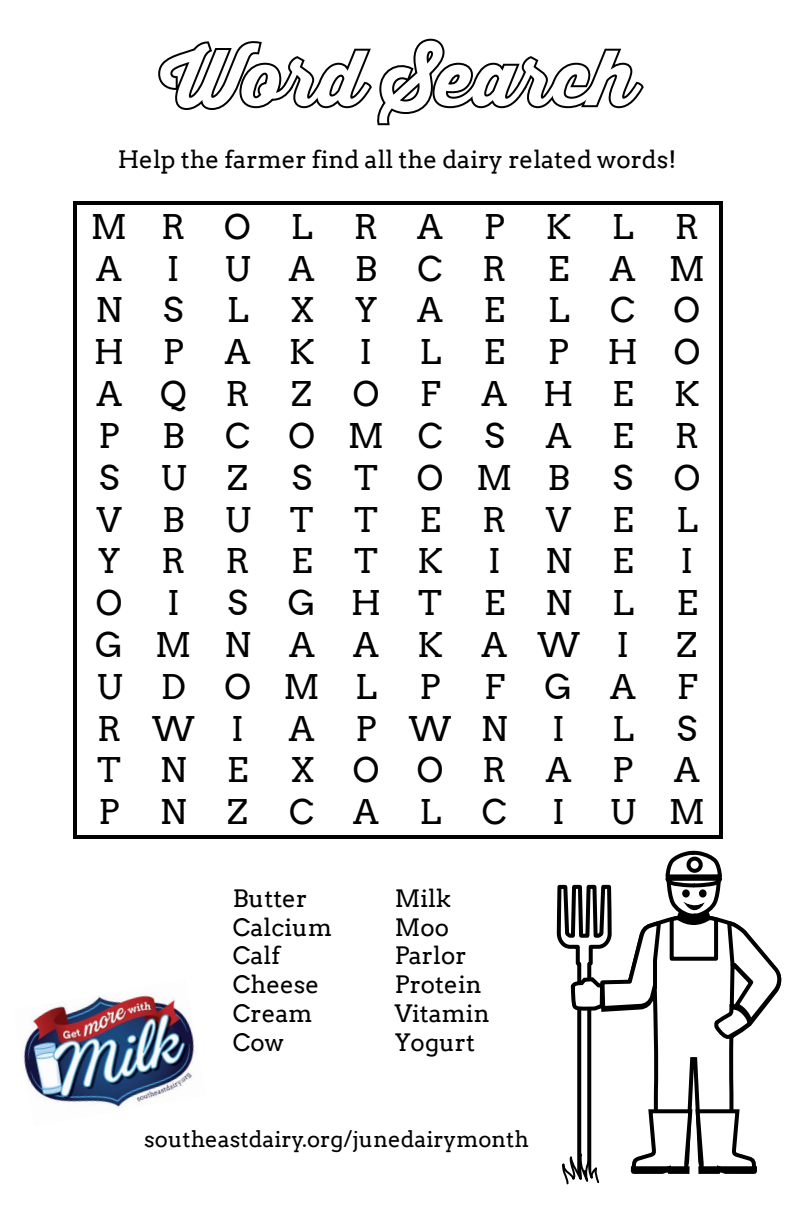
<style>
.page{position:relative;width:792px;height:1224px;background:#fff}
.page>*{position:absolute;margin:0;border:0;box-sizing:border-box;transform-origin:0 0}
.t1{font:76px "Thirsty Script Extrabold Demo";color:#fff}
.t2{font:34px/41.8px "Arvo";letter-spacing:1.175em;color:#000}
.t3{font:34px "Arvo";letter-spacing:1.095em;color:#000}
.t4{font:24px/28.8px "Arvo";color:#000}
.t5{font:22px "Arvo";color:#000}
</style>
<div class="page">
<svg style="left:158px;top:38px;width:486px;height:88px"></svg>
<svg style="left:559px;top:850px;width:223px;height:335px"></svg>
<div style="left:73px;top:201px;width:650px;height:638px;border:4px solid #000"></div>
<img style="left:23px;top:995px;width:172px;height:112px">
<h1 class="t1" style="left:160px;top:20px;width:477px">Word Search</h1>
<p class="t4" style="left:118px;top:145px;width:560px">Help the farmer find all the dairy related words!</p>
<p class="t2" style="left:91px;top:206px;width:610px">MROLRAPKLR<br>A</p>
<p class="t2" style="left:167px;top:248px;width:14px">I</p>
<p class="t2" style="left:225px;top:248px;width:482px">UABCREAM</p>
<p class="t2" style="left:96px;top:289px;width:89px">N S</p>
<p class="t2" style="left:227px;top:289px;width:280px">LXYAE</p>
<p class="t2" style="left:548px;top:289px;width:154px">LCO</p>
<p class="t2" style="left:94px;top:331px;width:222px">HPAK</p>
<p class="t2" style="left:360px;top:331px;width:14px">I</p>
<p class="t2" style="left:419px;top:331px;width:23px">L</p>
<p class="t2" style="left:484px;top:331px;width:23px">E</p>
<p class="t2" style="left:96px;top:331px;width:605px;text-align:justify;text-indent:452px">PHO AQRZOFAHEK PBCOMCSAER SUZ</p>
<p class="t2" style="left:97px;top:457px;width:605px;text-indent:516px">S O<br>VBUTTERVE</p>
<p class="t2" style="left:292px;top:457px;width:280px">S TOMB</p>
<p class="t2" style="left:676px;top:499px;width:23px">L</p>
<p class="t2" style="left:98px;top:540px;width:347px">YRRETK</p>
<p class="t2" style="left:488px;top:540px;width:14px">I</p>
<p class="t2" style="left:545px;top:540px;width:90px">N E</p>
<p class="t2" style="left:681px;top:540px;width:14px">I</p>
<p class="t2" style="left:96px;top:582px;width:28px">O</p>
<p class="t2" style="left:167px;top:582px;width:14px">I</p>
<p class="t2" style="left:228px;top:582px;width:407px">SGHTENL</p>
<p class="t2" style="left:676px;top:582px;width:23px">E</p>
<p class="t3" style="left:95px;top:624px;width:535px">GMNAAKAWI</p>
<p class="t2" style="left:677px;top:624px;width:22px">Z</p>
<p class="t2" style="left:96px;top:666px;width:282px">UDOML</p>
<p class="t2" style="left:420px;top:666px;width:23px">P</p>
<p class="t2" style="left:484px;top:666px;width:215px">FGAF</p>
<p class="t2" style="left:97px;top:708px;width:148px">RWI</p>
<p class="t2" style="left:289px;top:708px;width:220px">A PWN</p>
<p class="t2" style="left:552px;top:708px;width:14px">I</p>
<p class="t2" style="left:612px;top:708px;width:23px">L</p>
<p class="t2" style="left:97px;top:708px;width:604px;text-align:justify;text-indent:580px">S TNEXOORAPA PNZCALC</p>
<p class="t2" style="left:552px;top:791px;width:14px">I</p>
<p class="t2" style="left:610px;top:791px;width:97px">U M</p>
<p class="t4" style="left:233px;top:884px;width:101px">Butter<br>Calcium<br>Calf<br>Cheese<br>Cream<br>Cow</p>
<p class="t4" style="left:395px;top:884px;width:96px">Milk<br>Moo<br>Parlor<br>Protein<br>Vitamin<br>Yogurt</p>
<p class="t5" style="left:144px;top:1126px;width:386px">southeastdairy.org/junedairymonth</p>
</div>
